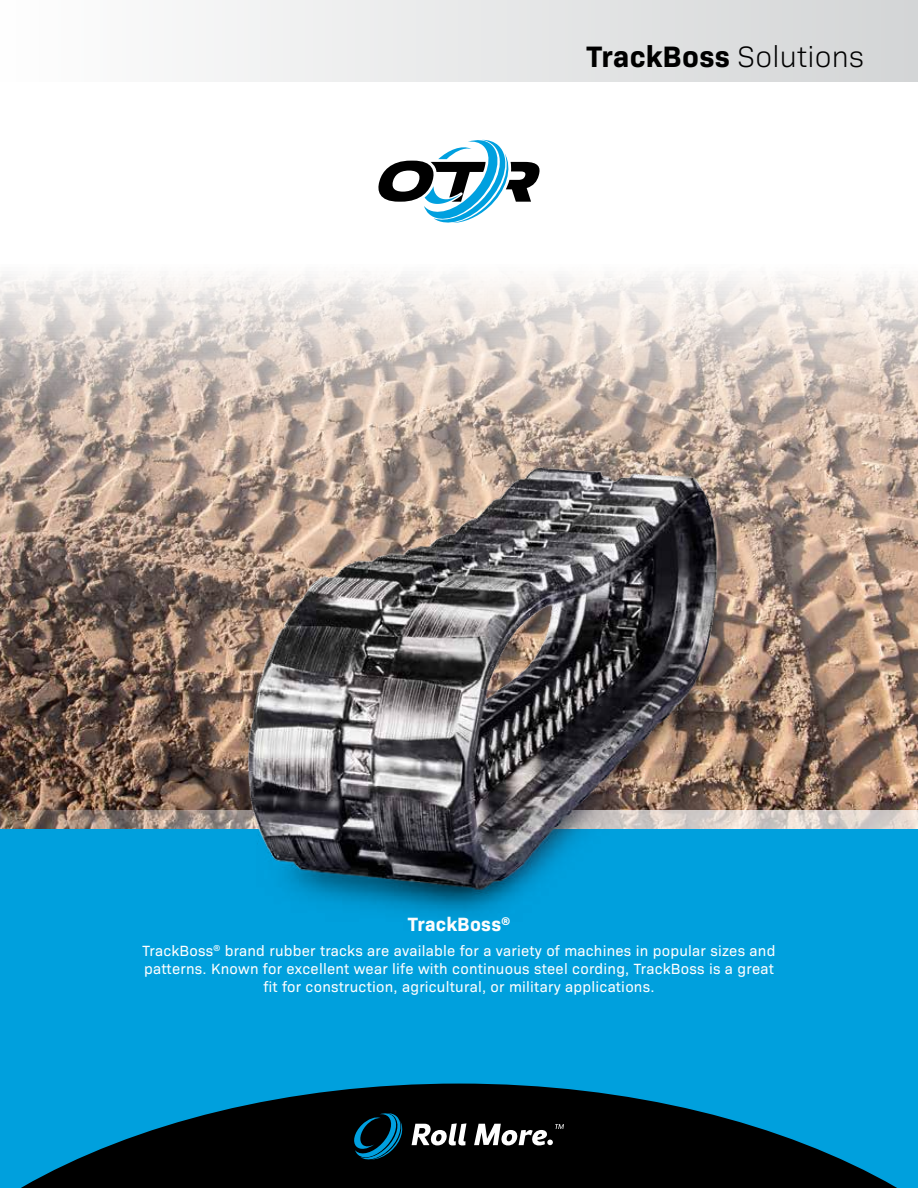
<style>
.page{position:relative;width:918px;height:1188px;background:#fff}
.page>*{position:absolute;margin:0;border:0;box-sizing:border-box;transform-origin:0 0}
.t1{font:700 30px "Bio Sans";letter-spacing:.01em;color:#000}
.t2{font:700 19.5px "Bio Sans";letter-spacing:.01em;color:#fff}
.t3{font:15px/18px "Bio Sans";letter-spacing:.015em;color:#fff;text-align:center}
.s1{font-weight:300}
</style>
<div class="page">
<img style="left:0;top:139px;width:918px;height:691px">
<div style="left:0;top:0;width:918px;height:81px;background:linear-gradient(to right,#fefefe,#d3d5d6)"></div>
<svg style="left:378px;top:140px;width:162px;height:83px"></svg>
<div style="left:0;top:830px;width:918px;height:358px;background:#00a0dd"></div>
<svg style="left:21px;top:1084px;width:876px;height:104px;fill:#000"></svg>
<svg style="left:354px;top:1113px;width:51px;height:47px"></svg>
<svg style="left:412px;top:1123px;width:54px;height:22px"></svg>
<svg style="left:474px;top:1124px;width:90px;height:21px;background:#6c6c6c"></svg>
<svg style="left:0;top:810px;width:918px;height:19px;background:#b3a298"></svg>
<img style="left:180px;top:397px;width:606px;height:519px">
<h1 class="t1" style="left:587px;top:33px;width:279px">TrackBoss <span class="s1">Solutions</span></h1>
<h2 class="t2" style="left:408px;top:910px;width:104px">TrackBoss<sup>®</sup></h2>
<p class="t3" style="left:143px;top:941px;width:634px">TrackBoss<sup>®</sup> brand rubber tracks are available for a variety of machines in popular sizes and patterns. Known for excellent wear life with continuous steel cording, TrackBoss is a great fit for construction, agricultural, or military applications.</p>
</div>
